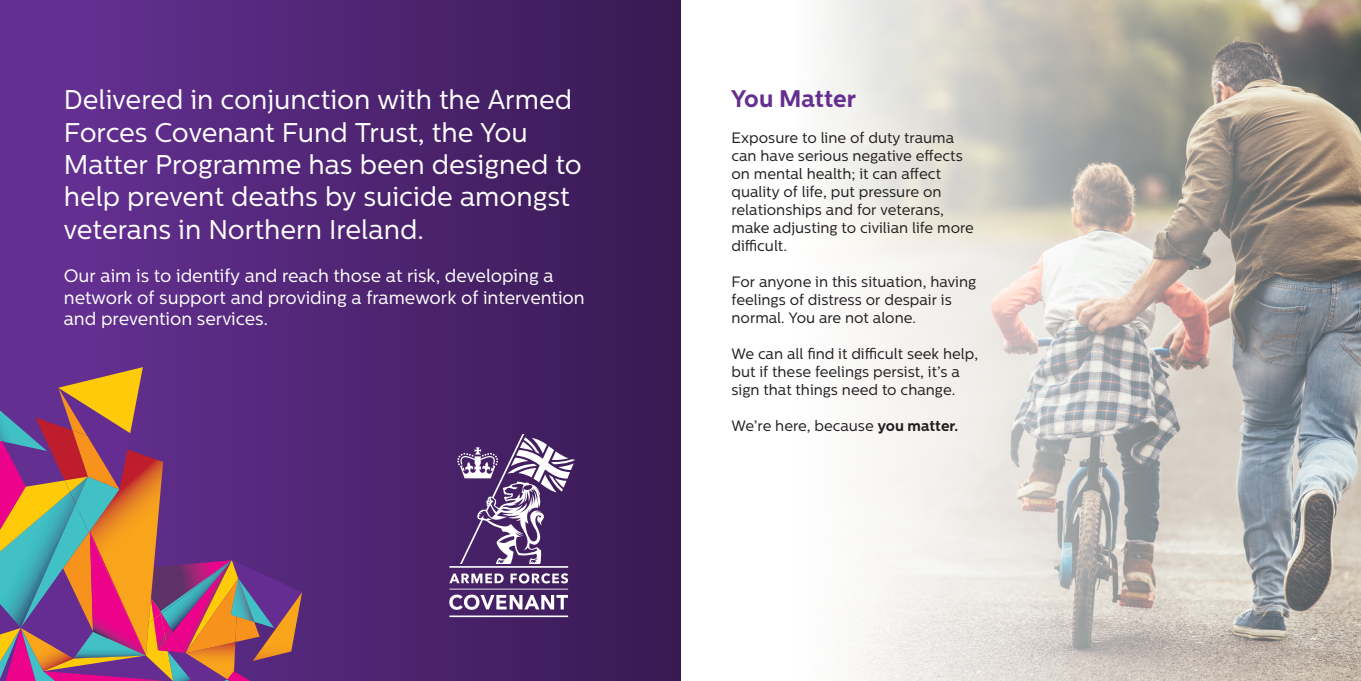
<style>
.page{position:relative;width:1361px;height:681px;background:#fff}
.page>*{position:absolute;margin:0;border:0;box-sizing:border-box;transform-origin:0 0}
.t1{font:27px/32.4px "Centrale Sans";color:#fff}
.t2{font:700 24px "Centrale Sans";color:#652f90}
.t3{font:18px/21.6px "Centrale Sans";color:#fff}
.t4{font:15px/18px "Centrale Sans";color:#231f20}
.s1{font-weight:700}
</style>
<div class="page">
<div style="left:0;top:0;width:680px;height:680px;background:#632f90"></div>
<div style="left:87px;top:0;width:593px;height:680px;background:linear-gradient(to right,#632f90,#381a51)"></div>
<svg style="left:0;top:367px;width:302px;height:313px"></svg>
<img style="left:827px;top:0;width:534px;height:680px">
<svg style="left:449px;top:434px;width:126px;height:183px"></svg>
<hr style="left:449px;top:588px;width:119px;height:1px;background:#fff">
<h1 class="t1" style="left:64px;top:83px;width:519px">Delivered in conjunction with the Armed Forces Covenant Fund Trust, the You Matter Programme has been designed to help prevent deaths by suicide amongst veterans in Northern Ireland.</h1>
<p class="t3" style="left:64px;top:265px;width:522px">Our aim is to identify and reach those at risk, developing a network of support and providing a framework of intervention and prevention services.</p>
<h2 class="t2" style="left:731px;top:84px;width:126px">You Matter</h2>
<p class="t4" style="left:731px;top:129px;width:244px">Exposure to line of duty trauma can have serious negative effects on mental health; it can affect quality of life, put pressure on relationships and for veterans, make adjusting to civilian life more difficult.</p>
<p class="t4" style="left:731px;top:273px;width:246px">For anyone in this situation, having feelings of distress or despair is normal. You are not alone.</p>
<p class="t4" style="left:731px;top:345px;width:248px">We can all find it difficult seek help, but if these feelings persist, it’s a sign that things need to change.</p>
<p class="t4" style="left:731px;top:417px;width:228px">We’re here, because <span class="s1">you matter.</span></p>
</div>
